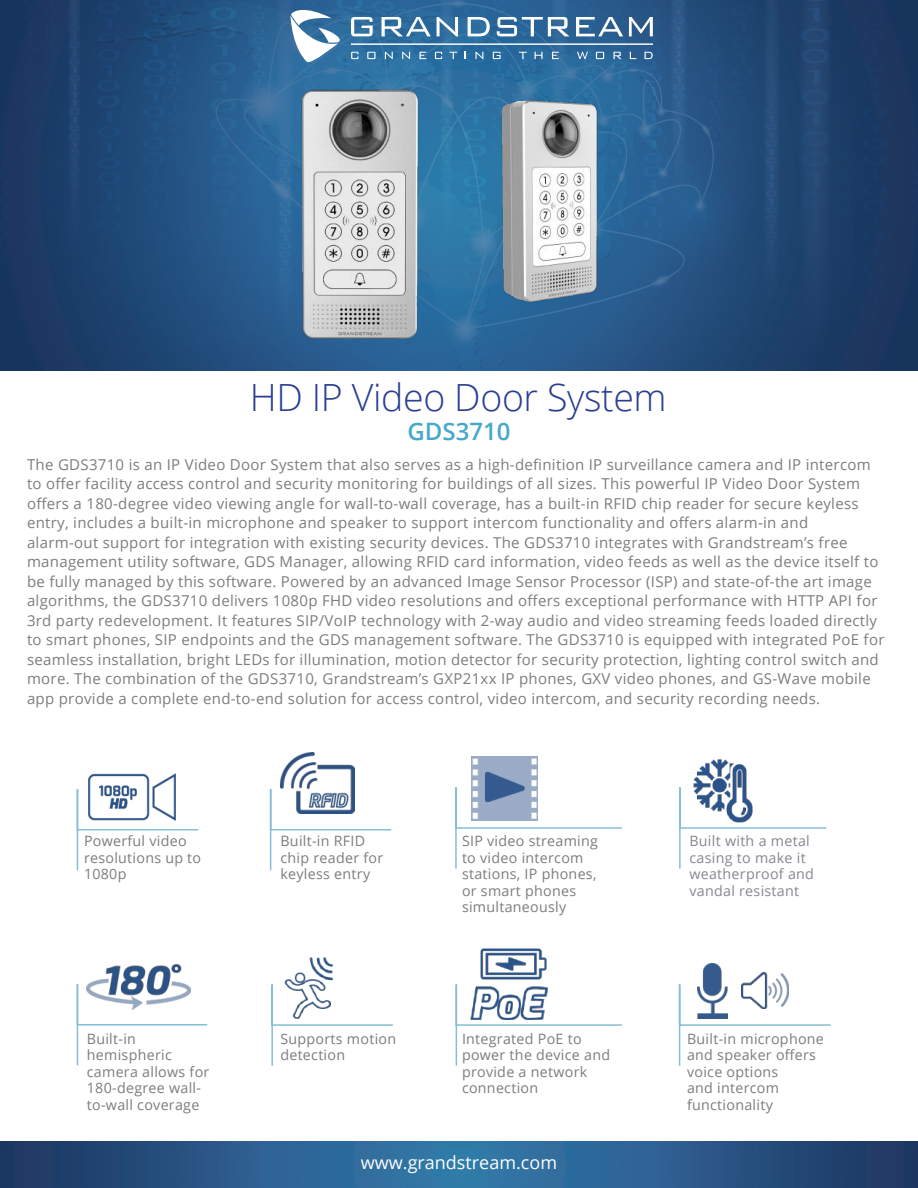
<style>
.page{position:relative;width:918px;height:1188px;background:#fff}
.page>*{position:absolute;margin:0;border:0;box-sizing:border-box;transform-origin:0 0}
.t1{font:300 37.5px "Open Sans";letter-spacing:-.01em;color:#2a3f91}
.t2{font:600 24px "Open Sans";color:#46a8ca}
.t3{font:18px "Open Sans";color:#fff}
.t4{font:15px/19.5px "Open Sans";letter-spacing:.02em;color:#7d7c7e}
.t5{font:14.25px/16.5px "Open Sans";letter-spacing:.02em;color:#7d7c7e}
.t6{font:14.25px/16.5px "Open Sans";letter-spacing:.02em;color:#868790}
</style>
<div class="page">
<img style="left:0;top:0;width:918px;height:371px">
<img style="left:496px;top:91px;width:110px;height:218px">
<img style="left:282px;top:81px;width:137px;height:270px">
<svg style="left:291px;top:10px;width:49px;height:52px"></svg>
<svg style="left:351px;top:17px;width:22px;height:19px"></svg>
<svg style="left:382px;top:17px;width:49px;height:19px"></svg>
<svg style="left:437px;top:17px;width:21px;height:19px"></svg>
<svg style="left:468px;top:17px;width:22px;height:19px"></svg>
<svg style="left:497px;top:17px;width:72px;height:19px"></svg>
<svg style="left:576px;top:17px;width:47px;height:19px"></svg>
<svg style="left:629px;top:17px;width:24px;height:19px"></svg>
<svg style="left:351px;top:52px;width:7px;height:7px"></svg>
<svg style="left:367px;top:52px;width:9px;height:7px"></svg>
<svg style="left:385px;top:52px;width:8px;height:7px"></svg>
<svg style="left:402px;top:52px;width:8px;height:7px"></svg>
<svg style="left:420px;top:52px;width:6px;height:7px"></svg>
<svg style="left:435px;top:52px;width:7px;height:7px"></svg>
<svg style="left:449px;top:52px;width:8px;height:7px"></svg>
<svg style="left:476px;top:52px;width:7px;height:7px"></svg>
<svg style="left:493px;top:52px;width:8px;height:7px"></svg>
<svg style="left:519px;top:52px;width:8px;height:7px"></svg>
<svg style="left:535px;top:52px;width:8px;height:7px"></svg>
<svg style="left:552px;top:52px;width:7px;height:7px"></svg>
<svg style="left:645px;top:52px;width:8px;height:7px"></svg>
<svg style="left:596px;top:52px;width:8px;height:7px"></svg>
<svg style="left:614px;top:52px;width:7px;height:7px"></svg>
<svg style="left:630px;top:52px;width:6px;height:7px"></svg>
<svg style="left:577px;top:52px;width:11px;height:7px"></svg>
<hr style="left:351px;top:44px;width:302px;height:1px;background:#fff">
<img style="left:90px;top:964px;width:92px;height:19px">
<img style="left:280px;top:752px;width:74px;height:36px">
<img style="left:471px;top:756px;width:66px;height:30px">
<img style="left:702px;top:963px;width:20px;height:20px">
<img style="left:88px;top:774px;width:87px;height:14px">
<img style="left:693px;top:759px;width:54px;height:27px">
<img style="left:284px;top:957px;width:49px;height:26px">
<img style="left:480px;top:948px;width:67px;height:32px">
<img style="left:743px;top:973px;width:46px;height:10px">
<svg style="left:0;top:1142px;width:918px;height:46px;background:#295988"></svg>
<svg style="left:76px;top:788px;width:123px;height:83px"></svg>
<svg style="left:269px;top:788px;width:123px;height:83px"></svg>
<svg style="left:455px;top:786px;width:167px;height:83px"></svg>
<svg style="left:679px;top:786px;width:148px;height:83px"></svg>
<svg style="left:76px;top:983px;width:132px;height:83px"></svg>
<svg style="left:271px;top:983px;width:122px;height:83px"></svg>
<svg style="left:455px;top:984px;width:167px;height:82px"></svg>
<svg style="left:678px;top:983px;width:153px;height:83px"></svg>
<h1 class="t1" style="left:250px;top:371px;width:418px">HD IP Video Door System</h1>
<p class="t4" style="left:27px;top:454px;width:859px">The GDS3710 is an IP Video Door System that also serves as a high-definition IP surveillance camera and IP intercom to offer facility access control and security monitoring for buildings of all sizes. This powerful IP Video Door System offers a 180-degree video viewing angle for wall-to-wall coverage, has a built-in RFID chip reader for secure keyless entry, includes a built-in microphone and speaker to support intercom functionality and offers alarm-in and<br>alarm-out support for integration with existing security devices. The GDS3710 integrates with Grandstream’s free management utility software, GDS Manager, allowing RFID card information, video feeds as well as the device itself to be fully managed by this software. Powered by an advanced Image Sensor Processor (ISP) and state-of-the art image algorithms, the GDS3710 delivers 1080p FHD video resolutions and offers exceptional performance with HTTP API for 3rd party redevelopment. It features SIP/VoIP technology with 2-way audio and video streaming feeds loaded directly to smart phones, SIP endpoints and the GDS management software. The GDS3710 is equipped with integrated PoE for seamless installation, bright LEDs for illumination, motion detector for security protection, lighting control switch and more. The combination of the GDS3710, Grandstream’s GXP21xx IP phones, GXV video phones, and GS-Wave mobile app provide a complete end-to-end solution for access control, video intercom, and security recording needs.</p>
<h2 class="t2" style="left:407px;top:415px;width:105px">GDS3710</h2>
<p class="t5" style="left:84px;top:832px;width:119px">Powerful video resolutions up to<br>1080p</p>
<p class="t5" style="left:280px;top:832px;width:104px">Built-in RFID chip reader for keyless entry</p>
<p class="t5" style="left:462px;top:832px;width:137px">SIP video streaming to video intercom stations, IP phones, or smart phones simultaneously</p>
<p class="t6" style="left:689px;top:832px;width:126px">Built with a metal casing to make it weatherproof and vandal resistant</p>
<p class="t5" style="left:87px;top:1030px;width:124px">Built-in hemispheric camera allows for<br>180-degree wall&shy;to-wall coverage</p>
<p class="t5" style="left:280px;top:1030px;width:117px">Supports motion detection</p>
<p class="t5" style="left:462px;top:1030px;width:150px">Integrated PoE to power the device and provide a network connection</p>
<p class="t5" style="left:687px;top:1030px;width:138px">Built-in microphone and speaker offers voice options<br>and intercom functionality</p>
<p class="t3" style="left:361px;top:1151px;width:198px">www.grandstream.com</p>
</div>
